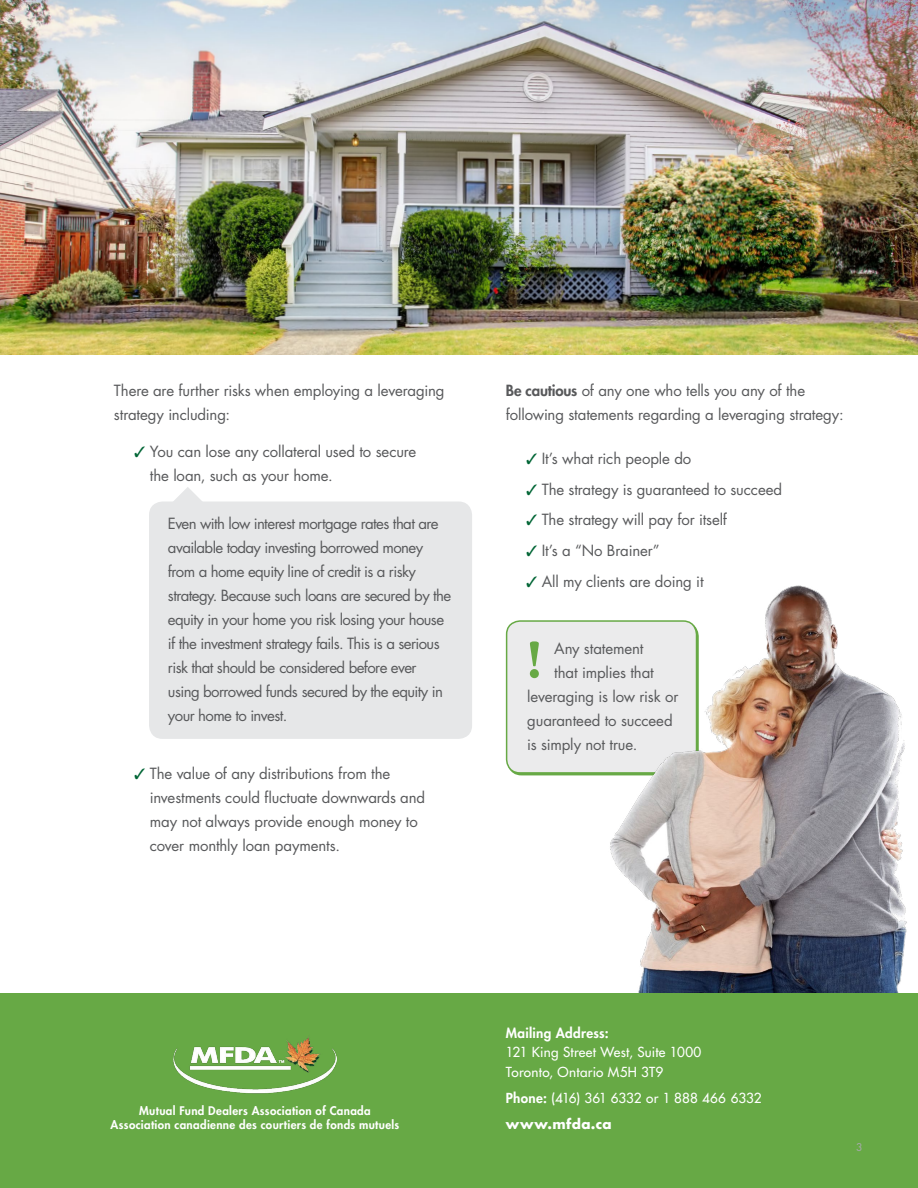
<style>
.page{position:relative;width:918px;height:1188px;background:#fff}
.page>*{position:absolute;margin:0;border:0;box-sizing:border-box;transform-origin:0 0}
.t1{font:700 55.65px "Adobe Garamond Pro";color:#67a945}
.t2{font:15px/24px "Futura Std";letter-spacing:-.015em;color:#58595b}
.t3{font:15px/24px "Futura Std";letter-spacing:-.04em;color:#58595b}
.t4{font:500 13.5px/19.5px "Futura Std";letter-spacing:.01em;color:#fff}
.t5{font:800 13.5px "Futura Std";letter-spacing:.02em;color:#fff}
.t6{font:700 13.5px "Futura Std";letter-spacing:.03em;color:#fff}
.t7{font:800 11.55px/14px "Futura Std";letter-spacing:.03em;color:#fff;text-align:center}
.t8{font:10.5px "Futura Std";color:#a7a9ac}
.s1{color:#006535}
.s2{font-weight:800}
</style>
<div class="page">
<div style="left:507px;top:621px;width:190px;height:152px;background:#ebebec;border-radius:14px"></div>
<div style="left:506px;top:620px;width:191px;height:154px;border:2px solid #67a945;border-radius:14px"></div>
<img style="left:579px;top:585px;width:339px;height:409px">
<div style="left:0;top:994px;width:918px;height:194px;background:#67a945"></div>
<img style="left:0;top:0;width:918px;height:354px">
<div style="left:149px;top:502px;width:323px;height:237px;background:#e6e7e8;border-radius:14px"></div>
<svg style="left:172px;top:487px;width:32px;height:15px"></svg>
<img style="left:173px;top:1036px;width:164px;height:58px">
<p class="t2" style="left:114px;top:378px;width:332px">There are further risks when employing a leveraging strategy including:</p>
<p class="t2" style="left:150px;top:440px;width:268px;text-indent:-16px"><span class="s1">✓</span> You can lose any collateral used to secure the loan, such as your home.</p>
<p class="t3" style="left:168px;top:512px;width:285px">Even with low interest mortgage rates that are available today investing borrowed money from a home equity line of credit is a risky strategy. Because such loans are secured by the equity in your home you risk losing your house if the investment strategy fails. This is a serious risk that should be considered before ever using borrowed funds secured by the equity in your home to invest.</p>
<p class="t2" style="left:150px;top:761px;width:277px;text-indent:-16px"><span class="s1">✓</span> The value of any distributions from the investments could fluctuate downwards and may not always provide enough money to cover monthly loan payments.</p>
<p class="t2" style="left:506px;top:378px;width:339px"><span class="s2">Be cautious</span> of any one who tells you any of the following statements regarding a leveraging strategy:</p>
<p class="t2" style="left:526px;top:446px;width:167px"><span class="s1">✓</span> It’s what rich people do</p>
<p class="t2" style="left:526px;top:477px;width:258px"><span class="s1">✓</span> The strategy is guaranteed to succeed</p>
<p class="t2" style="left:526px;top:508px;width:202px"><span class="s1">✓</span> The strategy will pay for itself</p>
<p class="t2" style="left:526px;top:539px;width:135px"><span class="s1">✓</span> It’s a “No Brainer”</p>
<p class="t2" style="left:526px;top:569px;width:179px"><span class="s1">✓</span> All my clients are doing it</p>
<p class="t1" style="left:527px;top:627px;width:16px">!</p>
<p class="t2" style="left:554px;top:637px;width:91px">Any statement</p>
<p class="t2" style="left:527px;top:661px;width:153px;text-indent:27px">that implies that leveraging is low risk or guaranteed to succeed is simply not true.</p>
<p class="t7" style="left:111px;top:1104px;width:290px">Mutual Fund Dealers Association of Canada<br>Association canadienne des courtiers de fonds mutuels</p>
<p class="t5" style="left:506px;top:1024px;width:104px">Mailing Address:</p>
<p class="t4" style="left:506px;top:1043px;width:197px">121 King Street West, Suite 1000<br>Toronto, Ontario M5H 3T9</p>
<p class="t4" style="left:506px;top:1088px;width:257px"><span class="s2">Phone:</span> (416) 361 6332 or 1 888 466 6332</p>
<h2 class="t6" style="left:506px;top:1115px;width:107px">www.mfda.ca</h2>
<p class="t8" style="left:856px;top:1141px;width:8px">3</p>
</div>
